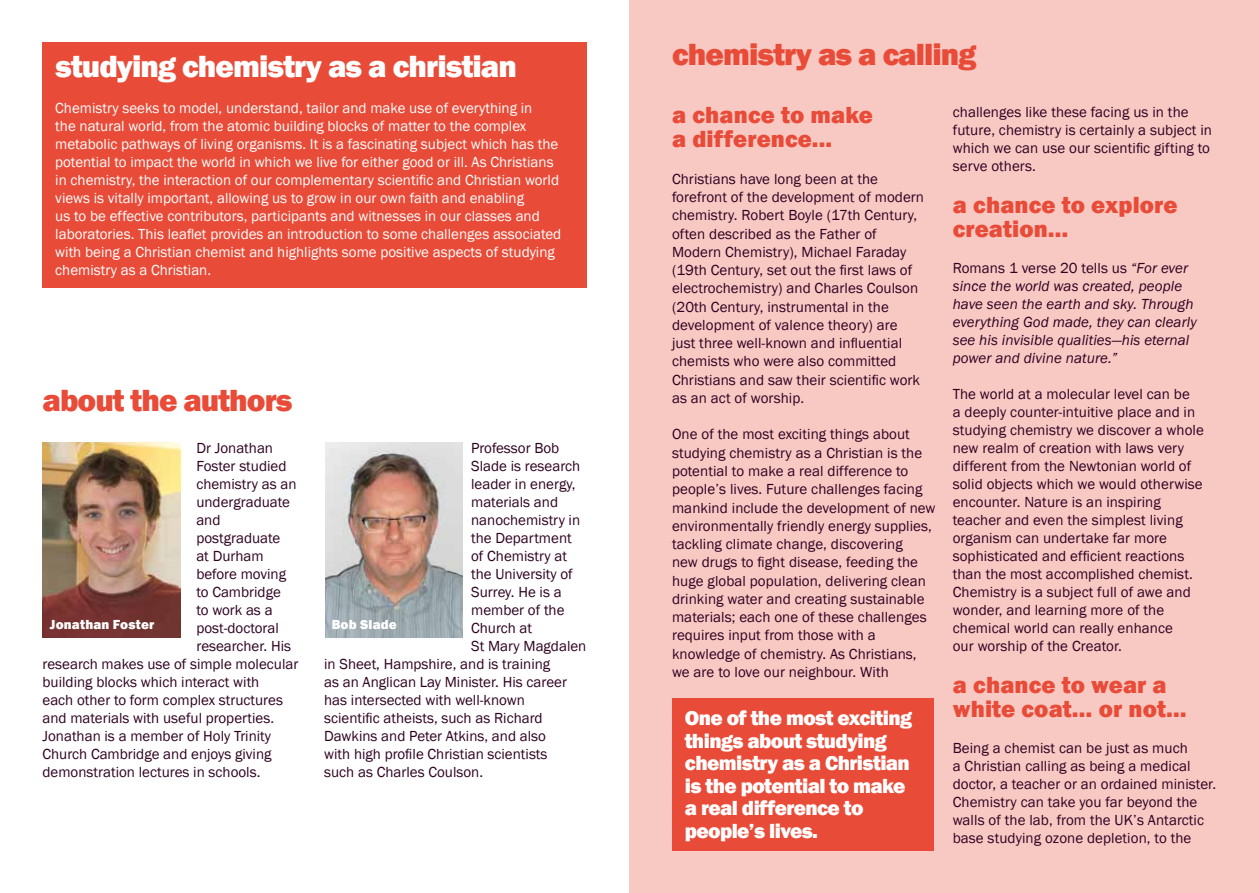
<style>
.page{position:relative;width:1259px;height:893px;background:#fff}
.page>*{position:absolute;margin:0;border:0;box-sizing:border-box;transform-origin:0 0}
.t1{font:800 31.5px "Franklin Gothic";letter-spacing:-.03em;color:#e84b38}
.t2{font:800 31.5px "Franklin Gothic";letter-spacing:-.03em;color:#fff}
.t3{font:800 24px/24px "Franklin Gothic";letter-spacing:.005em;color:#e84b38}
.t4{font:800 21px/22.5px "Franklin Gothic";letter-spacing:-.03em;color:#fff}
.t5{font:15px/18.3px "Franklin Gothic";letter-spacing:.005em;color:#2e0021}
.t6{font:15px/18px "Franklin Gothic";color:#fff}
.t7{font:italic 15px/18px "Franklin Gothic";letter-spacing:.005em;color:#2e0021}
.t8{font:800 13.5px "Franklin Gothic";letter-spacing:.015em;color:#fff}
.s1{font-style:normal}
</style>
<div class="page">
<div style="left:629px;top:0;width:630px;height:893px;background:#f8c9c3"></div>
<div style="left:43px;top:43px;width:544px;height:245px;background:#e84b38"></div>
<img style="left:43px;top:442px;width:137px;height:196px">
<img style="left:325px;top:442px;width:137px;height:196px">
<div style="left:672px;top:698px;width:261px;height:152px;background:#e84b38"></div>
<h1 class="t1" style="left:672px;top:34px;width:306px">chemistry as a calling</h1>
<p class="t5" style="left:952px;top:103px;width:261px">challenges like these facing us in the future, chemistry is certainly a subject in which we can use our scientific gifting to serve others.</p>
<h2 class="t3" style="left:952px;top:193px;width:226px">a chance to explore creation…</h2>
<p class="t7" style="left:952px;top:259px;width:245px"><span class="s1">Romans 1 verse 20 tells us</span> “For ever since the world was created, people have seen the earth and sky. Through everything God made, they can clearly see his invisible qualities—his eternal power and divine nature.”</p>
<p class="t5" style="left:952px;top:385px;width:253px">The world at a molecular level can be<br>a deeply counter-intuitive place and in studying chemistry we discover a whole new realm of creation with laws very different from the Newtonian world of solid objects which we would otherwise encounter. Nature is an inspiring teacher and even the simplest living organism can undertake far more sophisticated and efficient reactions than the most accomplished chemist.<br>Chemistry is a subject full of awe and wonder, and learning more of the chemical world can really enhance<br>our worship of the Creator.</p>
<h2 class="t3" style="left:952px;top:673px;width:235px">a chance to wear a white coat… or not…</h2>
<p class="t5" style="left:952px;top:739px;width:265px">Being a chemist can be just as much<br>a Christian calling as being a medical doctor, a teacher or an ordained minister.<br>Chemistry can take you far beyond the walls of the lab, from the UK’s Antarctic base studying ozone depletion, to the</p>
<h1 class="t2" style="left:55px;top:46px;width:463px">studying chemistry as a christian</h1>
<p class="t6" style="left:55px;top:100px;width:507px">Chemistry seeks to model, understand, tailor and make use of everything in<br>the natural world, from the atomic building blocks of matter to the complex metabolic pathways of living organisms. It is a fascinating subject which has the potential to impact the world in which we live for either good or ill. As Christians in chemistry, the interaction of our complementary scientific and Christian world views is vitally important, allowing us to grow in our own faith and enabling<br>us to be effective contributors, participants and witnesses in our classes and laboratories. This leaflet provides an introduction to some challenges associated with being a Christian chemist and highlights some positive aspects of studying chemistry as a Christian.</p>
<h2 class="t3" style="left:672px;top:103px;width:202px">a chance to make a difference...</h2>
<p class="t5" style="left:672px;top:170px;width:253px">Christians have long been at the forefront of the development of modern chemistry. Robert Boyle (17th Century, often described as the Father of Modern Chemistry), Michael Faraday (19th Century, set out the first laws of electrochemistry) and Charles Coulson (20th Century, instrumental in the development of valence theory) are just three well-known and influential chemists who were also committed Christians and saw their scientific work as an act of worship.</p>
<p class="t5" style="left:672px;top:426px;width:265px">One of the most exciting things about studying chemistry as a Christian is the potential to make a real difference to people’s lives. Future challenges facing mankind include the development of new environmentally friendly energy supplies, tackling climate change, discovering<br>new drugs to fight disease, feeding the huge global population, delivering clean drinking water and creating sustainable materials; each one of these challenges requires input from those with a knowledge of chemistry. As Christians, we are to love our neighbour. With</p>
<h1 class="t1" style="left:43px;top:380px;width:251px">about the authors</h1>
<p class="t5" style="left:196px;top:439px;width:78px">Dr Jonathan</p>
<p class="t5" style="left:196px;top:457px;width:92px">Foster studied</p>
<p class="t5" style="left:196px;top:475px;width:102px">chemistry as an</p>
<p class="t5" style="left:196px;top:493px;width:95px">undergraduate</p>
<p class="t5" style="left:196px;top:511px;width:26px">and</p>
<p class="t5" style="left:196px;top:529px;width:85px">postgraduate</p>
<p class="t5" style="left:196px;top:547px;width:69px">at Durham</p>
<p class="t5" style="left:196px;top:565px;width:91px">before moving</p>
<p class="t5" style="left:196px;top:583px;width:86px">to Cambridge</p>
<p class="t5" style="left:196px;top:601px;width:78px">to work as a</p>
<p class="t5" style="left:196px;top:619px;width:84px">post-doctoral</p>
<p class="t5" style="left:196px;top:637px;width:96px">researcher. His</p>
<p class="t5" style="left:43px;top:655px;width:257px">research makes use of simple molecular</p>
<p class="t5" style="left:43px;top:673px;width:218px">building blocks which interact with</p>
<p class="t5" style="left:43px;top:691px;width:242px">each other to form complex structures</p>
<p class="t5" style="left:43px;top:709px;width:233px">and materials with useful properties.</p>
<p class="t5" style="left:43px;top:727px;width:230px">Jonathan is a member of Holy Trinity</p>
<p class="t5" style="left:43px;top:745px;width:230px">Church Cambridge and enjoys giving</p>
<p class="t5" style="left:43px;top:763px;width:219px">demonstration lectures in schools.</p>
<p class="t5" style="left:471px;top:439px;width:90px">Professor Bob</p>
<p class="t5" style="left:471px;top:457px;width:110px">Slade is research</p>
<p class="t5" style="left:471px;top:475px;width:106px">leader in energy,</p>
<p class="t5" style="left:471px;top:493px;width:88px">materials and</p>
<p class="t5" style="left:471px;top:511px;width:111px">nanochemistry in</p>
<p class="t5" style="left:471px;top:529px;width:102px">the Department</p>
<p class="t5" style="left:471px;top:547px;width:97px">of Chemistry at</p>
<p class="t5" style="left:471px;top:565px;width:103px">the University of</p>
<p class="t5" style="left:471px;top:583px;width:92px">Surrey. He is a</p>
<p class="t5" style="left:471px;top:601px;width:95px">member of the</p>
<p class="t5" style="left:471px;top:619px;width:63px">Church at</p>
<p class="t5" style="left:471px;top:637px;width:117px">St Mary Magdalen</p>
<p class="t5" style="left:324px;top:655px;width:228px">in Sheet, Hampshire, and is training</p>
<p class="t5" style="left:324px;top:673px;width:244px">as an Anglican Lay Minister. His career</p>
<p class="t5" style="left:324px;top:691px;width:202px">has intersected with well-known</p>
<p class="t5" style="left:324px;top:709px;width:220px">scientific atheists, such as Richard</p>
<p class="t5" style="left:324px;top:727px;width:223px">Dawkins and Peter Atkins, and also</p>
<p class="t5" style="left:324px;top:745px;width:225px">with high profile Christian scientists</p>
<p class="t5" style="left:324px;top:763px;width:160px">such as Charles Coulson.</p>
<p class="t8" style="left:50px;top:615px;width:106px">Jonathan Foster</p>
<p class="t8" style="left:332px;top:615px;width:67px">Bob Slade</p>
<h3 class="t4" style="left:685px;top:707px;width:229px">One of the most exciting things about studying chemistry as a Christian is the potential to make a real difference to people’s lives.</h3>
</div>
